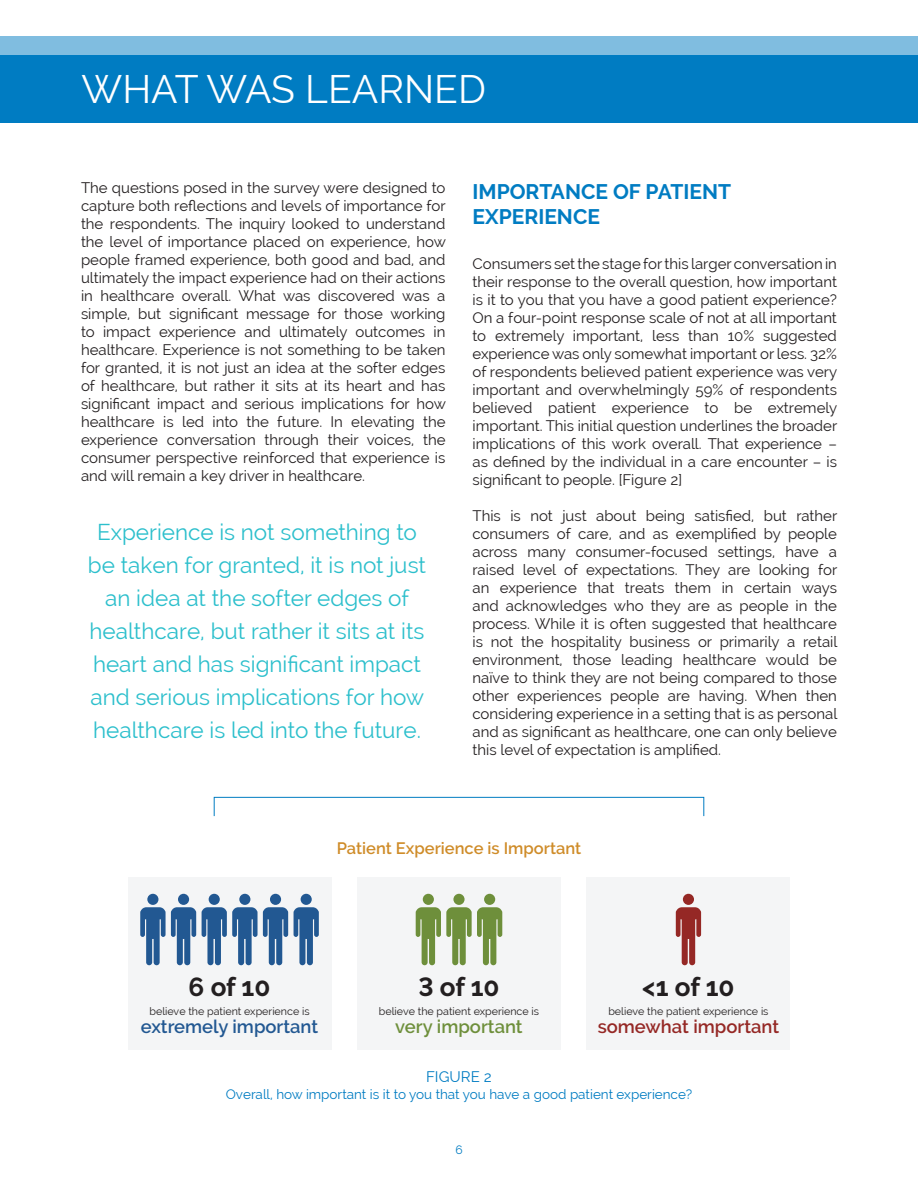
<style>
.page{position:relative;width:918px;height:1188px;background:#fff}
.page>*{position:absolute;margin:0;border:0;box-sizing:border-box;transform-origin:0 0}
.t1{font:39px "Raleway";color:#fff}
.t2{font:700 26.1px "Raleway";letter-spacing:-.005em;color:#231f20}
.t3{font:22.5px/33px "Raleway";color:#2cbfcc;text-align:center}
.t4{font:700 21px/25.2px "Raleway";color:#007cc2}
.t5{font:600 18.45px "Raleway";color:#225892}
.t6{font:600 18.45px "Raleway";color:#952825}
.t7{font:600 18.45px "Raleway";color:#6e8f3b}
.t8{font:600 16.5px "Raleway";color:#cf8c29}
.t9{font:15px/18px "Raleway";color:#231f20;text-align:justify}
.t10{font:15px "Raleway";color:#007cc2}
.t11{font:13.5px "Raleway";color:#007cc2}
.t12{font:12px "Raleway";color:#007cc2}
.t13{font:10.8px "Raleway";color:#231f20}
</style>
<div class="page">
<svg style="left:0;top:36px;width:918px;height:87px;background:#1b8ac8"></svg>
<div style="left:128px;top:877px;width:203px;height:172px;background:#f4f5f6"></div>
<div style="left:147px;top:894px;width:11px;height:11px;background:#225892;border-radius:50%"></div>
<div style="left:178px;top:894px;width:11px;height:11px;background:#225892;border-radius:50%"></div>
<svg style="left:140px;top:907px;width:56px;height:58px"></svg>
<div style="left:209px;top:894px;width:11px;height:11px;background:#225892;border-radius:50%"></div>
<div style="left:239px;top:894px;width:11px;height:11px;background:#225892;border-radius:50%"></div>
<div style="left:270px;top:894px;width:11px;height:11px;background:#225892;border-radius:50%"></div>
<svg style="left:202px;top:907px;width:86px;height:58px"></svg>
<div style="left:301px;top:894px;width:11px;height:11px;background:#225892;border-radius:50%"></div>
<svg style="left:294px;top:907px;width:25px;height:58px"></svg>
<div style="left:357px;top:877px;width:204px;height:172px;background:#f4f5f6"></div>
<div style="left:423px;top:894px;width:11px;height:11px;background:#6e8f3b;border-radius:50%"></div>
<div style="left:453px;top:894px;width:12px;height:11px;background:#6e8f3b;border-radius:50%"></div>
<div style="left:484px;top:894px;width:11px;height:11px;background:#6e8f3b;border-radius:50%"></div>
<svg style="left:416px;top:907px;width:86px;height:58px"></svg>
<div style="left:587px;top:877px;width:203px;height:172px;background:#f4f5f6"></div>
<div style="left:683px;top:894px;width:11px;height:11px;background:#952825;border-radius:50%"></div>
<svg style="left:676px;top:907px;width:25px;height:58px"></svg>
<div style="left:214px;top:797px;width:490px;height:19px;border:1px solid #007cc2"></div>
<h1 class="t1" style="left:82px;top:66px;width:406px">WHAT WAS LEARNED</h1>
<p class="t9" style="left:81px;top:179px;width:366px">The questions posed in the survey were designed to capture both reflections and levels of importance for the respondents. The inquiry looked to understand the level of importance placed on experience, how people framed experience, both good and bad, and ultimately the impact experience had on their actions in healthcare overall. What was discovered was a simple, but significant message for those working to impact experience and ultimately outcomes in healthcare. Experience is not something to be taken for granted, it is not just an idea at the softer edges of healthcare, but rather it sits at its heart and has significant impact and serious implications for how healthcare is led into the future. In elevating the experience conversation through their voices, the consumer perspective reinforced that experience is and will remain a key driver in healthcare.</p>
<h3 class="t4" style="left:472px;top:179px;width:260px">IMPORTANCE OF PATIENT<br>EXPERIENCE</h3>
<p class="t9" style="left:472px;top:255px;width:366px">Consumers set the stage for this larger conversation in their response to the overall question, how important is it to you that you have a good patient experience?<br>On a four-point response scale of not at all important to extremely important, less than 10% suggested experience was only somewhat important or less. 32% of respondents believed patient experience was very important and overwhelmingly 59% of respondents believed patient experience to be extremely important. This initial question underlines the broader implications of this work overall. That experience – as defined by the individual in a care encounter – is significant to people. [Figure 2]</p>
<p class="t9" style="left:472px;top:507px;width:366px">This is not just about being satisfied, but rather consumers of care, and as exemplified by people across many consumer-focused settings, have a raised level of expectations. They are looking for an experience that treats them in certain ways and acknowledges who they are as people in the process. While it is often suggested that healthcare is not the hospitality business or primarily a retail environment, those leading healthcare would be naïve to think they are not being compared to those other experiences people are having. When then considering experience in a setting that is as personal and as significant as healthcare, one can only believe this level of expectation is amplified.</p>
<h3 class="t3" style="left:88px;top:516px;width:340px">Experience is not something to be taken for granted, it is not just an idea at the softer edges of healthcare, but rather it sits at its heart and has significant impact and serious implications for how healthcare is led into the future.</h3>
<p class="t8" style="left:337px;top:839px;width:246px">Patient Experience is Important</p>
<h2 class="t2" style="left:189px;top:972px;width:83px">6 of 10</h2>
<p class="t13" style="left:149px;top:1005px;width:162px">believe the patient experience is</p>
<p class="t5" style="left:141px;top:1016px;width:179px">extremely important</p>
<h2 class="t2" style="left:418px;top:972px;width:83px">3 of 10</h2>
<p class="t13" style="left:379px;top:1005px;width:162px">believe the patient experience is</p>
<p class="t7" style="left:395px;top:1016px;width:129px">very important</p>
<h2 class="t2" style="left:642px;top:972px;width:94px">&lt;1 of 10</h2>
<p class="t13" style="left:608px;top:1005px;width:162px">believe the patient experience is</p>
<p class="t6" style="left:598px;top:1016px;width:183px">somewhat important</p>
<p class="t10" style="left:426px;top:1068px;width:67px">FIGURE 2</p>
<p class="t11" style="left:226px;top:1086px;width:468px">Overall, how important is it to you that you have a good patient experience?</p>
<p class="t12" style="left:455px;top:1143px;width:9px">6</p>
</div>
